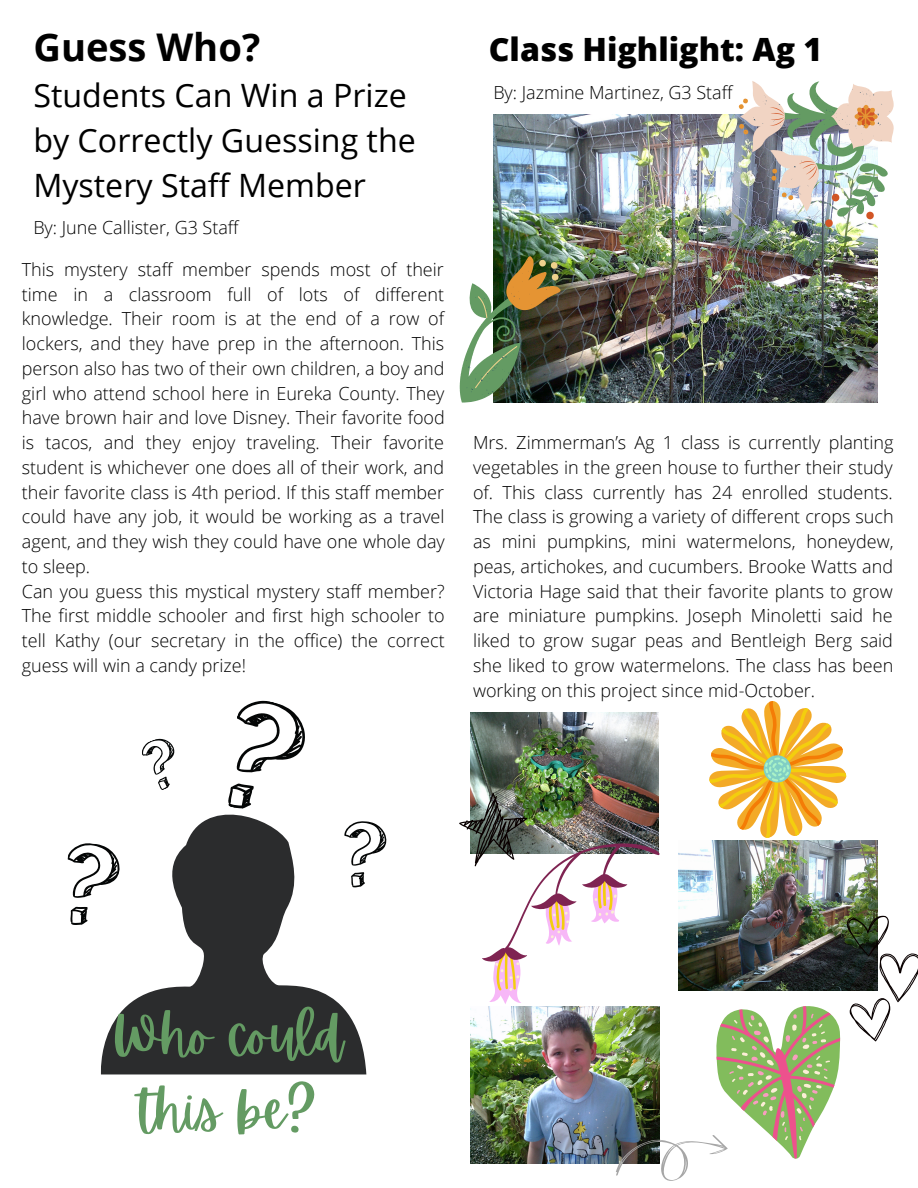
<style>
.page{position:relative;width:918px;height:1188px;background:#fff}
.page>*{position:absolute;margin:0;border:0;box-sizing:border-box;transform-origin:0 0}
.t1{font:54px/75.3px "Apricots";color:#649b63;text-align:center}
.t2{font:700 38.1px "Open Sans";color:#000}
.t3{font:32.1px/45px "Open Sans";color:#000}
.t4{font:800 32.1px "Open Sans";color:#000}
.t5{font:300 18px/24.8px "Open Sans";color:#000}
</style>
<div class="page">
<svg style="left:67px;top:843px;width:34px;height:82px"></svg>
<svg style="left:142px;top:738px;width:33px;height:52px"></svg>
<svg style="left:228px;top:700px;width:77px;height:109px"></svg>
<svg style="left:366px;top:821px;width:21px;height:37px"></svg>
<img style="left:493px;top:115px;width:384px;height:288px">
<img style="left:460px;top:256px;width:101px;height:147px">
<img style="left:739px;top:81px;width:155px;height:146px">
<img style="left:459px;top:701px;width:459px;height:480px">
<svg style="left:101px;top:815px;width:265px;height:259px;fill:#2b2c2d"></svg>
<h2 class="t2" style="left:33px;top:20px;width:228px">Guess Who?</h2>
<h3 class="t3" style="left:33px;top:72px;width:384px">Students Can Win a Prize by Correctly Guessing the<br>Mystery Staff Member</h3>
<p class="t5" style="left:33px;top:214px;width:207px">By: June Callister, G3 Staff</p>
<p class="t5" style="left:22px;top:257px;width:424px">This mystery staff member spends most of their time in a classroom full of lots of different knowledge. Their room is at the end of a row of lockers, and they have prep in the afternoon. This person also has two of their own children, a boy and girl who attend school here in Eureka County. They have brown hair and love Disney. Their favorite food is tacos, and they enjoy traveling. Their favorite student is whichever one does all of their work, and their favorite class is 4th period. If this staff member could have any job, it would be working as a travel agent, and they wish they could have one whole day to sleep.<br>Can you guess this mystical mystery staff member?<br>The first middle schooler and first high schooler to tell Kathy (our secretary in the office) the correct guess will win a candy prize!</p>
<h3 class="t4" style="left:489px;top:26px;width:335px">Class Highlight: Ag 1</h3>
<p class="t5" style="left:493px;top:79px;width:241px">By: Jazmine Martinez, G3 Staff</p>
<p class="t5" style="left:473px;top:430px;width:422px;text-align:justify">Mrs. Zimmerman’s Ag 1 class is currently planting vegetables in the green house to further their study of. This class currently has 24 enrolled students.<br>The class is growing a variety of different crops such as mini pumpkins, mini watermelons, honeydew, peas, artichokes, and cucumbers. Brooke Watts and Victoria Hage said that their favorite plants to grow are miniature pumpkins. Joseph Minoletti said he liked to grow sugar peas and Bentleigh Berg said she liked to grow watermelons. The class has been working on this project since mid-October.</p>
<h1 class="t1" style="left:112px;top:998px;width:233px">Who could this be?</h1>
</div>
